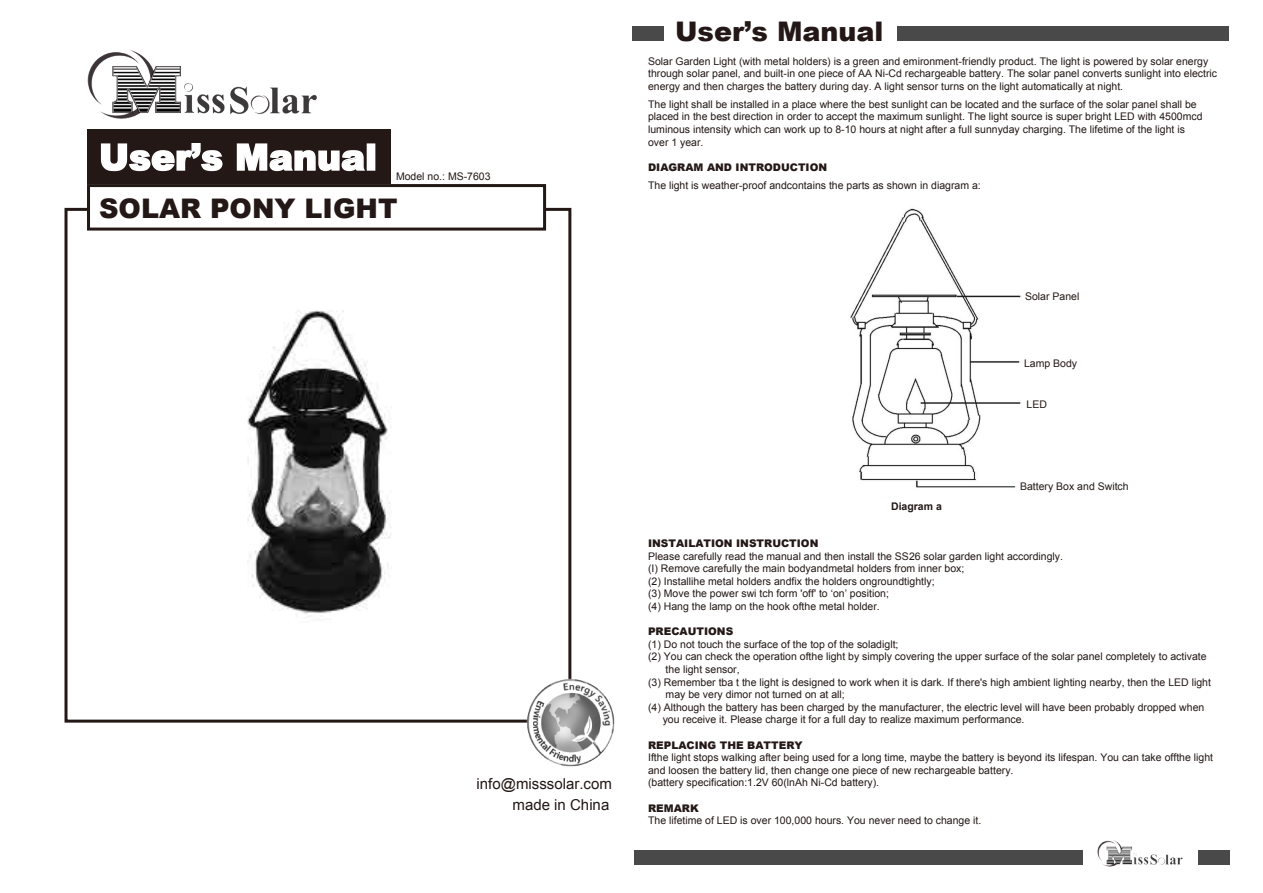
<style>
.page{position:relative;width:1263px;height:893px;background:#fff}
.page>*{position:absolute;margin:0;border:0;box-sizing:border-box;transform-origin:0 0}
.t1{font:900 36px "Arial";color:#fff}
.t2{font:900 27px "Arial";color:#231815}
.t3{font:15px/20.4px "Arial";color:#231815;text-align:right}
.t4{font:10.5px/12.6px "Arial";color:#231815}
.t5{font:900 10.5px "Arial";color:#231815}
.t6{font:700 10.5px "Arial";color:#231815}
</style>
<div class="page">
<div style="left:633px;top:26px;width:596px;height:15px;background:#494949"></div>
<div style="left:664px;top:8px;width:233px;height:50px;background:#fff"></div>
<div style="left:634px;top:850px;width:595px;height:14px;background:#494949"></div>
<div style="left:87px;top:184px;width:459px;height:47px;border:3px solid #231815"></div>
<div style="left:87px;top:129px;width:304px;height:55px;background:#231815"></div>
<svg style="left:100px;top:143px;width:123px;height:29px"></svg>
<svg style="left:236px;top:143px;width:129px;height:29px"></svg>
<div style="left:367px;top:143px;width:8px;height:28px;border:2px solid #fff"></div>
<div style="left:1083px;top:827px;width:115px;height:58px;background:#fff"></div>
<img style="left:87px;top:50px;width:230px;height:69px">
<img style="left:1097px;top:840px;width:86px;height:27px">
<img style="left:526px;top:698px;width:89px;height:69px">
<img style="left:64px;top:227px;width:543px;height:471px">
<img style="left:850px;top:208px;width:171px;height:280px">
<h1 class="t1" style="left:99px;top:137px;width:279px">User’s Manual</h1>
<p class="t4" style="left:396px;top:170px;width:96px">Model no.: MS-7603</p>
<h2 class="t2" style="left:99px;top:194px;width:300px">SOLAR PONY LIGHT</h2>
<h3 class="t3" style="left:477px;top:774px;width:137px">info@misssolar.com made in China</h3>
<h2 class="t2" style="left:675px;top:16px;width:210px">User’s Manual</h2>
<p class="t4" style="left:648px;top:55px;width:571px">Solar Garden Light (with metal holders) is a green and emironment-friendly product. The light is powered by solar energy through solar panel, and built-in one piece of AA Ni-Cd rechargeable battery. The solar panel converts sunlight into electric energy and then charges the battery during day. A light sensor turns on the light automatically at night.</p>
<p class="t4" style="left:648px;top:98px;width:556px">The light shall be installed in a place where the best sunlight can be located and the surface of the solar panel shall be placed in the best direction in order to accept the maximum sunlight. The light source is super bright LED with 4500mcd luminous intensity which can work up to 8-10 hours at night after a full sunnyday charging. The lifetime of the light is over 1 year.</p>
<p class="t5" style="left:648px;top:161px;width:181px">DIAGRAM AND INTRODUCTION</p>
<p class="t4" style="left:648px;top:179px;width:334px">The light is weather-proof andcontains the parts as shown in diagram a:</p>
<p class="t4" style="left:1025px;top:290px;width:56px">Solar Panel</p>
<p class="t4" style="left:1024px;top:357px;width:55px">Lamp Body</p>
<p class="t4" style="left:1026px;top:398px;width:22px">LED</p>
<p class="t6" style="left:891px;top:500px;width:52px">Diagram a</p>
<p class="t4" style="left:1020px;top:480px;width:110px">Battery Box and Switch</p>
<p class="t5" style="left:648px;top:537px;width:172px">INSTAILATION INSTRUCTION</p>
<p class="t4" style="left:648px;top:550px;width:416px">Please carefully read the manual and then install the SS26 solar garden light accordingly. (I) Remove carefully the main bodyandmetal holders from inner box;<br>(2) Installihe metal holders andfix the holders ongroundtightly;<br>(3) Move the power swi tch form 'off' to ‘on’ position;<br>(4) Hang the lamp on the hook ofthe metal holder.</p>
<p class="t5" style="left:648px;top:626px;width:87px">PRECAUTIONS</p>
<p class="t4" style="left:648px;top:638px;width:252px">(1) Do not touch the surface of the top of the soladiglt;</p>
<p class="t4" style="left:648px;top:650px;width:560px">(2) You can check the operation ofthe light by simply covering the upper surface of the solar panel completely to activate</p>
<p class="t4" style="left:666px;top:663px;width:76px">the light sensor,</p>
<p class="t4" style="left:648px;top:676px;width:564px">(3) Remember tba t the light is designed to work when it is dark. If there's high ambient lighting nearby, then the LED light</p>
<p class="t4" style="left:666px;top:688px;width:181px">may be very dimor not turned on at all;</p>
<p class="t4" style="left:648px;top:701px;width:558px">(4) Although the battery has been charged by the manufacturer, the electric level will have been probably dropped when</p>
<p class="t4" style="left:663px;top:713px;width:363px">you receive it. Please charge it for a full day to realize maximum performance.</p>
<p class="t5" style="left:648px;top:739px;width:156px">REPLACING THE BATTERY</p>
<p class="t4" style="left:648px;top:751px;width:566px">Ifthe light stops walking after being used for a long time, maybe the battery is beyond its lifespan. You can take offthe light and loosen the battery lid, then change one piece of new rechargeable battery.<br>(battery specification:1.2V 60(lnAh Ni-Cd battery).</p>
<p class="t5" style="left:648px;top:802px;width:52px">REMARK</p>
<p class="t4" style="left:648px;top:814px;width:335px">The lifetime of LED is over 100,000 hours. You never need to change it.</p>
</div>
